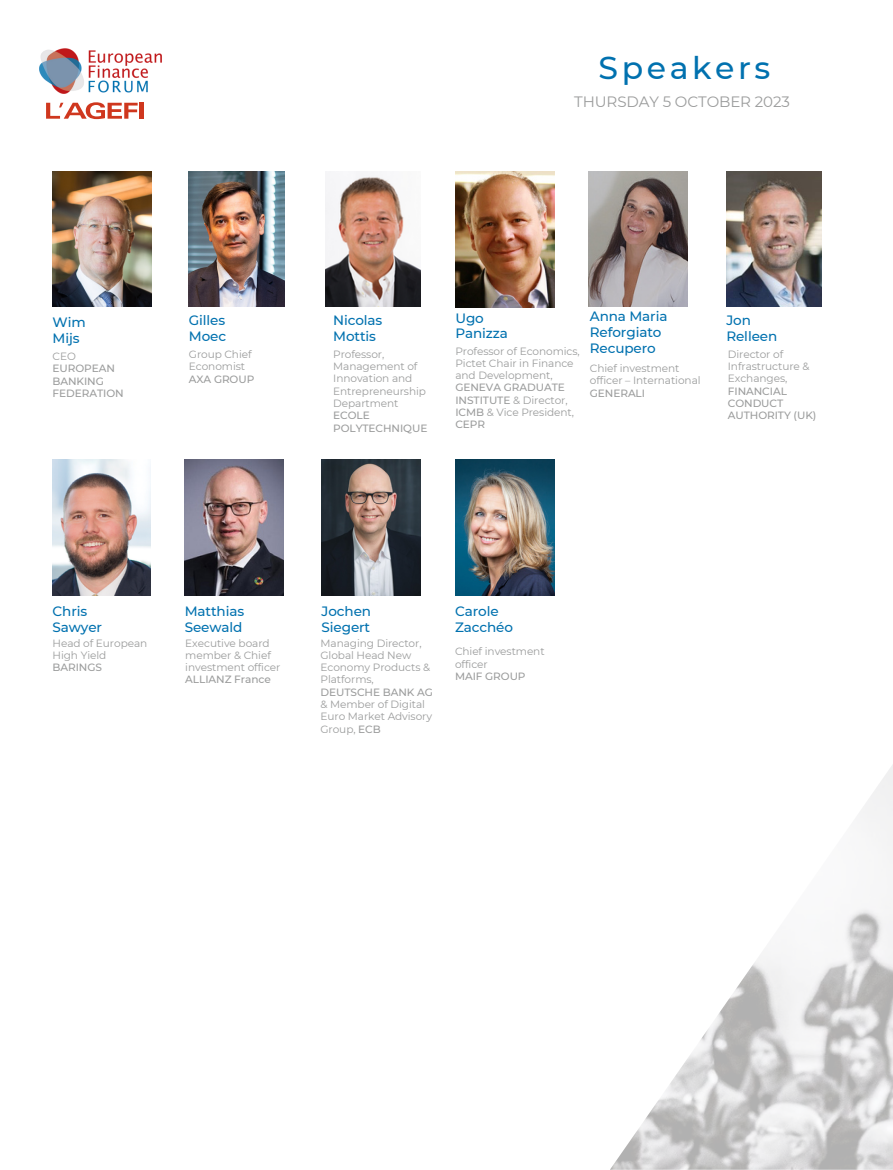
<style>
.page{position:relative;width:893px;height:1170px;background:#fff}
.page>*{position:absolute;margin:0;border:0;box-sizing:border-box;transform-origin:0 0}
.t1{font:500 31.5px "Montserrat";letter-spacing:.115em;color:#0071af}
.t2{font:15px "Montserrat";letter-spacing:-.005em;color:#9b9c9c}
.t3{font:500 13.5px/15.8px "Montserrat";letter-spacing:-.01em;color:#0071af}
.t4{font:10.5px/12.3px "Montserrat";letter-spacing:-.005em;color:#9b9c9c}
.t5{font:500 10.5px/12.3px "Montserrat";letter-spacing:-.005em;color:#9b9c9c}
.s1{font-weight:500}
</style>
<div class="page">
<img style="left:610px;top:766px;width:282px;height:403px">
<img style="left:39px;top:48px;width:123px;height:55px">
<svg style="left:46px;top:102px;width:92px;height:17px"></svg>
<div style="left:139px;top:103px;width:5px;height:16px;background:#cf371e"></div>
<img style="left:455px;top:460px;width:99px;height:135px">
<img style="left:185px;top:460px;width:99px;height:135px">
<img style="left:52px;top:460px;width:98px;height:135px">
<img style="left:726px;top:171px;width:94px;height:135px">
<img style="left:588px;top:171px;width:98px;height:135px">
<img style="left:455px;top:171px;width:99px;height:136px">
<img style="left:321px;top:460px;width:99px;height:135px">
<img style="left:189px;top:171px;width:95px;height:135px">
<img style="left:52px;top:171px;width:100px;height:135px">
<img style="left:325px;top:173px;width:95px;height:133px">
<p class="t1" style="left:598px;top:48px;width:173px">Speakers</p>
<p class="t2" style="left:574px;top:92px;width:217px">THURSDAY 5 OCTOBER 2023</p>
<p class="t3" style="left:52px;top:314px;width:35px">Wim<br>Mijs</p>
<p class="t4" style="left:52px;top:350px;width:25px">CEO</p>
<p class="t5" style="left:52px;top:362px;width:73px">EUROPEAN<br>BANKING<br>FEDERATION</p>
<p class="t3" style="left:189px;top:312px;width:39px">Gilles<br>Moec</p>
<p class="t4" style="left:189px;top:348px;width:64px">Group Chief<br>Economist</p>
<p class="t5" style="left:189px;top:373px;width:67px">AXA GROUP</p>
<p class="t3" style="left:333px;top:313px;width:51px">Nicolas</p>
<p class="t3" style="left:333px;top:329px;width:44px">Mottis</p>
<p class="t4" style="left:333px;top:348px;width:94px">Professor,<br>Management of<br>Innovation and<br>Entrepreneurship<br>Department</p>
<p class="t5" style="left:333px;top:409px;width:96px">ECOLE<br>POLYTECHNIQUE</p>
<p class="t3" style="left:455px;top:310px;width:30px">Ugo</p>
<p class="t3" style="left:455px;top:326px;width:54px">Panizza</p>
<p class="t4" style="left:455px;top:345px;width:126px">Professor of Economics,<br>Pictet Chair in Finance and Development,<br><span class="s1">GENEVA GRADUATE<br>INSTITUTE</span> &amp; Director,<br><span class="s1">ICMB</span> &amp; Vice President,<br><span class="s1">CEPR</span></p>
<p class="t3" style="left:589px;top:309px;width:79px">Anna Maria<br>Reforgiato<br>Recupero</p>
<p class="t4" style="left:589px;top:362px;width:112px">Chief investment officer – International<br><span class="s1">GENERALI</span></p>
<p class="t3" style="left:726px;top:313px;width:52px">Jon<br>Relleen</p>
<p class="t4" style="left:727px;top:348px;width:90px">Director of<br>Infrastructure &amp;<br>Exchanges,<br><span class="s1">FINANCIAL<br>CONDUCT<br>AUTHORITY (UK)</span></p>
<p class="t3" style="left:52px;top:603px;width:51px">Chris<br>Sawyer</p>
<p class="t4" style="left:52px;top:637px;width:96px">Head of European<br>High Yield</p>
<p class="t5" style="left:52px;top:661px;width:51px">BARINGS</p>
<p class="t3" style="left:185px;top:603px;width:61px">Matthias<br>Seewald</p>
<p class="t4" style="left:185px;top:637px;width:97px">Executive board member &amp; Chief investment officer<br><span class="s1">ALLIANZ France</span></p>
<p class="t3" style="left:321px;top:603px;width:51px">Jochen<br>Siegert</p>
<p class="t4" style="left:320px;top:637px;width:114px">Managing Director,<br>Global Head New<br>Economy Products &amp;<br>Platforms,<br><span class="s1">DEUTSCHE BANK AG </span>&amp; Member of Digital<br>Euro Market Advisory<br>Group, <span class="s1">ECB</span></p>
<p class="t3" style="left:455px;top:603px;width:59px">Carole<br>Zacchéo</p>
<p class="t4" style="left:455px;top:645px;width:91px">Chief investment officer</p>
<p class="t5" style="left:455px;top:670px;width:72px">MAIF GROUP</p>
</div>
